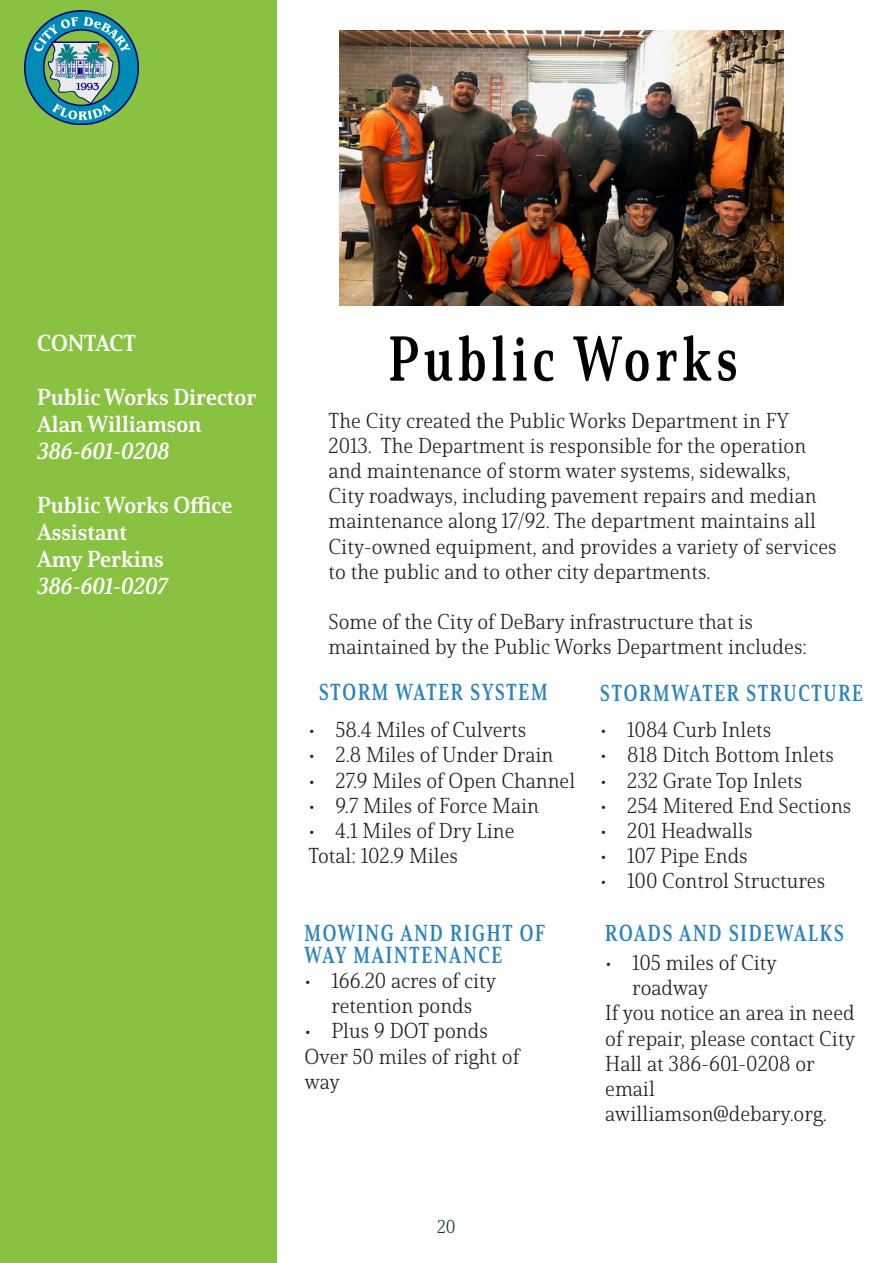
<style>
.page{position:relative;width:893px;height:1263px;background:#fff}
.page>*{position:absolute;margin:0;border:0;box-sizing:border-box;transform-origin:0 0}
.t1{font:61.5px "Solitas Serif Nor Bol";letter-spacing:.1em;color:#000;scale:.82 1}
.t2{font:22.5px/22.5px "Solitas Serif Nor Bol";letter-spacing:.1em;color:#2a83bf;scale:.82 1}
.t3{font:22.5px "Solitas Serif Nor Bol";color:#fff}
.t4{font:22.5px "Solitas Serif Nor Bol It";color:#fff}
.t5{font:21px/25.2px "Solitas Serif Nor Lig";color:#231f20}
.t6{font:18px "Solitas Serif Nor Lig";color:#083434}
</style>
<div class="page">
<div style="left:0;top:0;width:276px;height:1263px;background:#89c141"></div>
<img style="left:340px;top:31px;width:444px;height:275px">
<img style="left:24px;top:11px;width:114px;height:114px">
<p class="t3" style="left:37px;top:330px;width:100px">CONTACT</p>
<p class="t3" style="left:37px;top:384px;width:221px">Public Works Director</p>
<p class="t3" style="left:37px;top:411px;width:166px">Alan Williamson</p>
<p class="t4" style="left:37px;top:438px;width:134px">386-601-0208</p>
<p class="t3" style="left:37px;top:492px;width:197px">Public Works Office</p>
<p class="t3" style="left:37px;top:519px;width:92px">Assistant</p>
<p class="t3" style="left:37px;top:546px;width:128px">Amy Perkins</p>
<p class="t4" style="left:37px;top:573px;width:132px">386-601-0207</p>
<p class="t1" style="left:388px;top:321px;width:427px">Public Works</p>
<p class="t5" style="left:329px;top:408px;width:509px">The City created the Public Works Department in FY 2013. The Department is responsible for the operation and maintenance of storm water systems, sidewalks,<br>City roadways, including pavement repairs and median maintenance along 17/92. The department maintains all City-owned equipment, and provides a variety of services to the public and to other city departments.</p>
<p class="t5" style="left:329px;top:609px;width:480px">Some of the City of DeBary infrastructure that is maintained by the Public Works Department includes:</p>
<p class="t2" style="left:319px;top:680px;width:280px">STORM WATER SYSTEM</p>
<p class="t2" style="left:600px;top:682px;width:322px">STORMWATER STRUCTURE</p>
<p class="t5" style="left:309px;top:717px;width:219px">• 58.4 Miles of Culverts</p>
<p class="t5" style="left:309px;top:742px;width:246px">• 2.8 Miles of Under Drain</p>
<p class="t5" style="left:309px;top:767px;width:268px">• 27.9 Miles of Open Channel</p>
<p class="t5" style="left:309px;top:793px;width:232px">• 9.7 Miles of Force Main</p>
<p class="t5" style="left:309px;top:818px;width:207px">• 4.1 Miles of Dry Line</p>
<p class="t5" style="left:309px;top:843px;width:151px">Total: 102.9 Miles</p>
<p class="t2" style="left:304px;top:921px;width:295px">MOWING AND RIGHT OF<br>WAY MAINTENANCE</p>
<p class="t5" style="left:304px;top:968px;width:193px;text-align:center">• 166.20 acres of city retention ponds</p>
<p class="t5" style="left:304px;top:1018px;width:185px">• Plus 9 DOT ponds</p>
<p class="t5" style="left:304px;top:1043px;width:216px">Over 50 miles of right of way</p>
<p class="t5" style="left:600px;top:717px;width:172px">• 1084 Curb Inlets</p>
<p class="t5" style="left:600px;top:742px;width:235px">• 818 Ditch Bottom Inlets</p>
<p class="t5" style="left:600px;top:767px;width:203px">• 232 Grate Top Inlets</p>
<p class="t5" style="left:600px;top:793px;width:253px">• 254 Mitered End Sections</p>
<p class="t5" style="left:600px;top:818px;width:154px">• 201 Headwalls</p>
<p class="t5" style="left:600px;top:843px;width:149px">• 107 Pipe Ends</p>
<p class="t5" style="left:600px;top:868px;width:226px">• 100 Control Structures</p>
<p class="t2" style="left:605px;top:921px;width:292px">ROADS AND SIDEWALKS</p>
<p class="t5" style="left:632px;top:950px;width:146px;text-indent:-27px">• 105 miles of City roadway</p>
<p class="t5" style="left:605px;top:1000px;width:251px">If you notice an area in need of repair, please contact City<br>Hall at 386-601-0208 or email</p>
<p class="t5" style="left:605px;top:1101px;width:223px">awilliamson@debary.org.</p>
<p class="t6" style="left:437px;top:1216px;width:20px">20</p>
</div>
